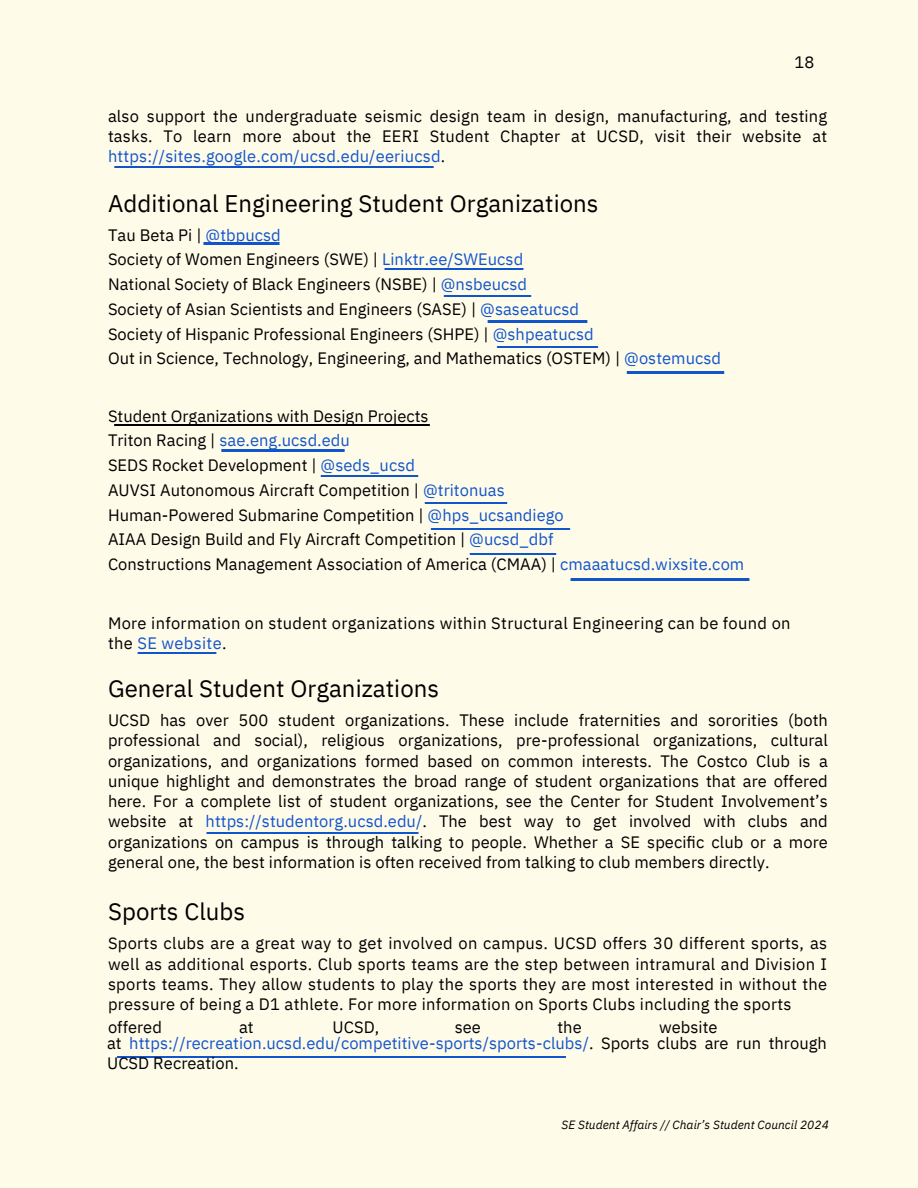
<style>
.page{position:relative;width:918px;height:1188px;background:#fffbe9}
.page>*{position:absolute;margin:0;border:0;box-sizing:border-box;transform-origin:0 0}
.t1{font:24px "IBM Plex Sans";letter-spacing:.005em;color:#000}
.t2{font:16.5px/20.2px "IBM Plex Sans";letter-spacing:.005em;color:#000}
.t3{font:16.5px/20.2px "IBM Plex Sans";letter-spacing:.005em;color:#15c}
.t4{font:italic 12px "IBM Plex Sans";letter-spacing:.005em;color:#000}
.s1{color:#15c}
.s2{color:#000}
</style>
<div class="page">
<img style="left:137px;top:653px;width:80px;height:1px">
<img style="left:203px;top:243px;width:77px;height:1px">
<img style="left:221px;top:450px;width:124px;height:1px">
<img style="left:206px;top:833px;width:213px;height:1px">
<img style="left:320px;top:476px;width:99px;height:1px">
<img style="left:114px;top:166px;width:320px;height:2px">
<img style="left:114px;top:425px;width:316px;height:1px">
<img style="left:384px;top:269px;width:140px;height:1px">
<img style="left:424px;top:502px;width:84px;height:2px">
<img style="left:443px;top:296px;width:89px;height:1px">
<img style="left:117px;top:1056px;width:449px;height:1px">
<img style="left:430px;top:528px;width:141px;height:1px">
<img style="left:469px;top:554px;width:88px;height:1px">
<img style="left:487px;top:321px;width:101px;height:1px">
<img style="left:496px;top:346px;width:103px;height:2px">
<img style="left:570px;top:579px;width:180px;height:1px">
<img style="left:626px;top:372px;width:99px;height:1px">
<p class="t2" style="left:794px;top:51px;width:21px">18</p>
<h3 class="t2" style="left:108px;top:106px;width:721px;text-align:justify">also support the undergraduate seismic design team in design, manufacturing, and testing tasks. To learn more about the EERI Student Chapter at UCSD, visit their website at <span class="s1">https://sites.google.com/ucsd.edu/eeriucsd</span>.</h3>
<p class="t1" style="left:108px;top:187px;width:492px">Additional Engineering Student Organizations</p>
<p class="t2" style="left:108px;top:222px;width:615px;line-height:24.8px">Tau Beta Pi | <span class="s1">@tbpucsd<br></span>Society of Women Engineers (SWE) | <span class="s1">Linktr.ee/SWEucsd<br></span>National Society of Black Engineers (NSBE) | <span class="s1">@nsbeucsd<br></span>Society of Asian Scientists and Engineers (SASE) | <span class="s1">@saseatucsd<br></span>Society of Hispanic Professional Engineers (SHPE) | <span class="s1">@shpeatucsd<br></span>Out in Science, Technology, Engineering, and Mathematics (OSTEM) | <span class="s1">@ostemucsd</span></p>
<h3 class="t2" style="left:108px;top:403px;width:638px;line-height:24.8px">Student Organizations with Design Projects<br>Triton Racing | <span class="s1">sae.eng.ucsd.edu<br></span>SEDS Rocket Development | <span class="s1">@seds_ucsd<br></span>AUVSI Autonomous Aircraft Competition | <span class="s1">@tritonuas<br></span>Human-Powered Submarine Competition | <span class="s1">@hps_ucsandiego<br></span>AIAA Design Build and Fly Aircraft Competition | <span class="s1">@ucsd_dbf<br></span>Constructions Management Association of America (CMAA) | <span class="s1">cmaaatucsd.wixsite.com</span></h3>
<h1 class="t2" style="left:108px;top:613px;width:684px">More information on student organizations within Structural Engineering can be found on the <span class="s1">SE website</span>.</h1>
<p class="t1" style="left:108px;top:673px;width:333px">General Student Organizations</p>
<p class="t2" style="left:108px;top:710px;width:721px;text-align:justify">UCSD has over 500 student organizations. These include fraternities and sororities (both professional and social), religious organizations, pre-professional organizations, cultural organizations, and organizations formed based on common interests. The Costco Club is a unique highlight and demonstrates the broad range of student organizations that are offered here. For a complete list of student organizations, see the Center for Student Involvement’s website at <span class="s1">https://studentorg.ucsd.edu/</span>. The best way to get involved with clubs and organizations on campus is through talking to people. Whether a SE specific club or a more general one, the best information is often received from talking to club members directly.</p>
<p class="t1" style="left:108px;top:896px;width:139px">Sports Clubs</p>
<p class="t2" style="left:108px;top:933px;width:721px;text-align:justify">Sports clubs are a great way to get involved on campus. UCSD offers 30 different sports, as well as additional esports. Club sports teams are the step between intramural and Division I sports teams. They allow students to play the sports they are most interested in without the pressure of being a D1 athlete. For more information on Sports Clubs including the sports</p>
<p class="t2" style="left:108px;top:1016px;width:55px">offered</p>
<p class="t2" style="left:239px;top:1016px;width:16px">at</p>
<p class="t2" style="left:333px;top:1016px;width:48px">UCSD,</p>
<p class="t2" style="left:455px;top:1016px;width:28px">see</p>
<p class="t2" style="left:557px;top:1016px;width:26px">the</p>
<h3 class="t2" style="left:659px;top:1016px;width:60px">website</h3>
<p class="t3" style="left:107px;top:1033px;width:721px"><span class="s2">at</span> https://recreation.ucsd.edu/competitive-sports/sports-clubs/<span class="s2">. Sports clubs are run through<br>UCSD Recreation.</span></p>
<p class="t4" style="left:562px;top:1117px;width:269px">SE Student Affairs // Chair’s Student Council 2024</p>
</div>
